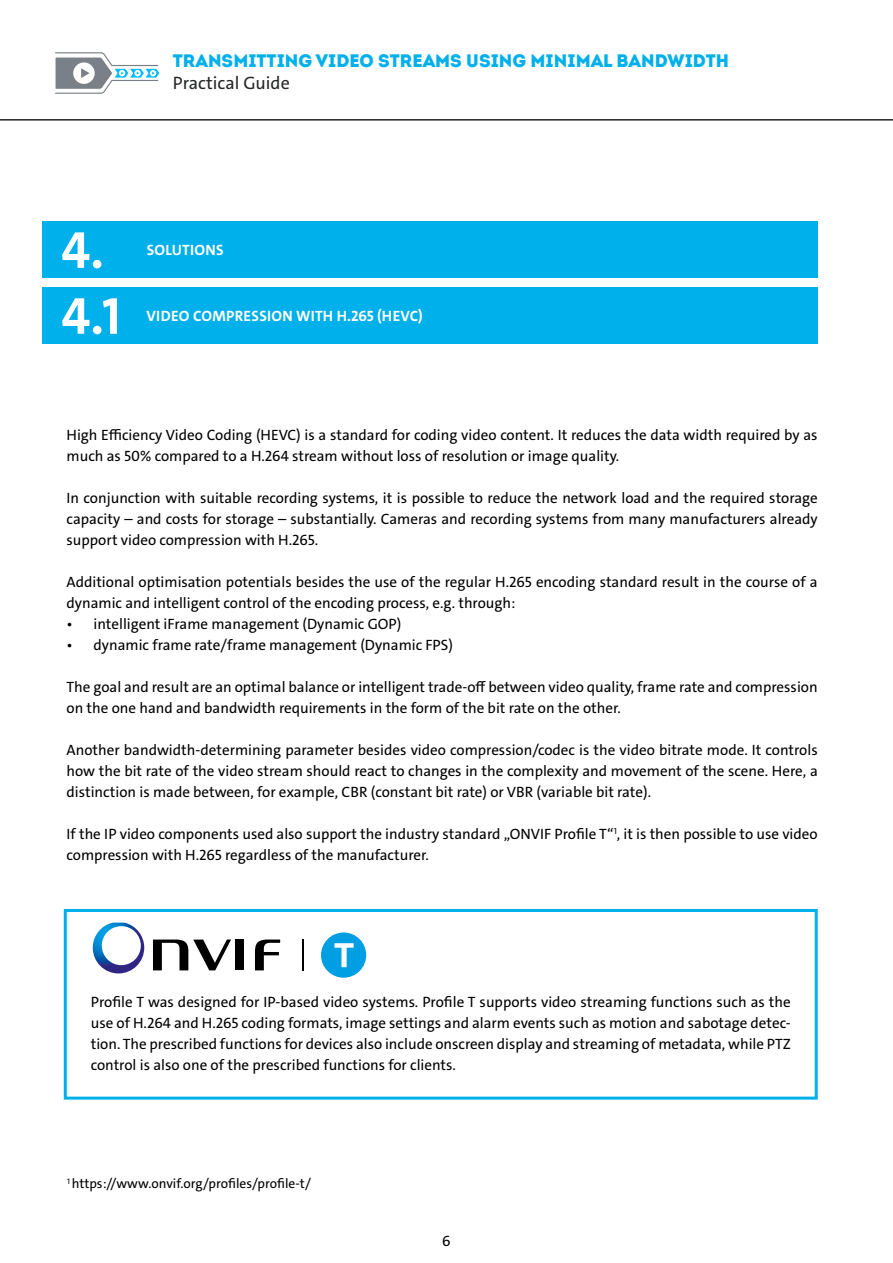
<style>
.page{position:relative;width:893px;height:1263px;background:#fff}
.page>*{position:absolute;margin:0;border:0;box-sizing:border-box;transform-origin:0 0}
.t1{font:700 52.5px "The Sans C4 s";color:#fff}
.t2{font:18px "Intro Black Caps";color:#00b0eb}
.t3{font:18px "The Sans E4 s";color:#242526}
.t4{font:15px/21px "The Sans E4 s";color:#000}
.t5{font:700 15px "The Sans E4 s";letter-spacing:.02em;color:#fff}
.t6{font:13.5px "The Sans E4 s";color:#000}
</style>
<div class="page">
<svg style="left:0;top:119px;width:893px;height:2px;background:#595a5b"></svg>
<svg style="left:55px;top:52px;width:105px;height:42px"></svg>
<div style="left:43px;top:221px;width:775px;height:57px;background:#00b0eb"></div>
<div style="left:43px;top:287px;width:775px;height:57px;background:#00b0eb"></div>
<div style="left:235px;top:939px;width:9px;height:31px;background:#000"></div>
<svg style="left:153px;top:939px;width:78px;height:31px"></svg>
<svg style="left:255px;top:939px;width:25px;height:31px"></svg>
<svg style="left:93px;top:923px;width:51px;height:50px"></svg>
<hr style="left:303px;top:939px;width:1px;height:31px;background:#000">
<div style="left:321px;top:932px;width:45px;height:46px;background:#009ee3;border-radius:50%"></div>
<svg style="left:334px;top:943px;width:20px;height:24px"></svg>
<div style="left:64px;top:909px;width:754px;height:190px;border:3px solid #00b0eb"></div>
<p class="t2" style="left:173px;top:49px;width:558px">TRANSMITTING VIDEO STREAMS USING MINIMAL BANDWIDTH</p>
<p class="t3" style="left:173px;top:71px;width:118px">Practical Guide</p>
<h1 class="t1" style="left:61px;top:216px;width:44px">4.</h1>
<p class="t5" style="left:147px;top:240px;width:78px">SOLUTIONS</p>
<h1 class="t1" style="left:61px;top:282px;width:61px">4.1</h1>
<p class="t5" style="left:146px;top:306px;width:278px">VIDEO COMPRESSION WITH H.265 (HEVC)</p>
<p class="t4" style="left:67px;top:425px;width:753px">High Efficiency Video Coding (HEVC) is a standard for coding video content. It reduces the data width required by as much as 50% compared to a H.264 stream without loss of resolution or image quality.</p>
<p class="t4" style="left:67px;top:488px;width:753px;text-align:justify">In conjunction with suitable recording systems, it is possible to reduce the network load and the required storage capacity – and costs for storage – substantially. Cameras and recording systems from many manufacturers already support video compression with H.265.</p>
<p class="t4" style="left:67px;top:572px;width:753px">Additional optimisation potentials besides the use of the regular H.265 encoding standard result in the course of a dynamic and intelligent control of the encoding process, e.g. through:</p>
<p class="t4" style="left:67px;top:614px;width:336px">• intelligent iFrame management (Dynamic GOP)</p>
<p class="t4" style="left:67px;top:635px;width:388px">• dynamic frame rate/frame management (Dynamic FPS)</p>
<p class="t4" style="left:67px;top:677px;width:753px">The goal and result are an optimal balance or intelligent trade-off between video quality, frame rate and compression on the one hand and bandwidth requirements in the form of the bit rate on the other.</p>
<p class="t4" style="left:67px;top:740px;width:753px;text-align:justify">Another bandwidth-determining parameter besides video compression/codec is the video bitrate mode. It controls how the bit rate of the video stream should react to changes in the complexity and movement of the scene. Here, a distinction is made between, for example, CBR (constant bit rate) or VBR (variable bit rate).</p>
<p class="t4" style="left:67px;top:824px;width:753px">If the IP video components used also support the industry standard „ONVIF Profile T“<sup>1</sup>, it is then possible to use video compression with H.265 regardless of the manufacturer.</p>
<p class="t4" style="left:91px;top:992px;width:701px;text-align:justify">Profile T was designed for IP-based video systems. Profile T supports video streaming functions such as the use of H.264 and H.265 coding formats, image settings and alarm events such as motion and sabotage detec&shy;tion. The prescribed functions for devices also include onscreen display and streaming of metadata, while PTZ control is also one of the prescribed functions for clients.</p>
<p class="t6" style="left:67px;top:1175px;width:245px"><sup>1</sup> https://www.onvif.org/profiles/profile-t/</p>
<p class="t4" style="left:442px;top:1230px;width:10px">6</p>
</div>
